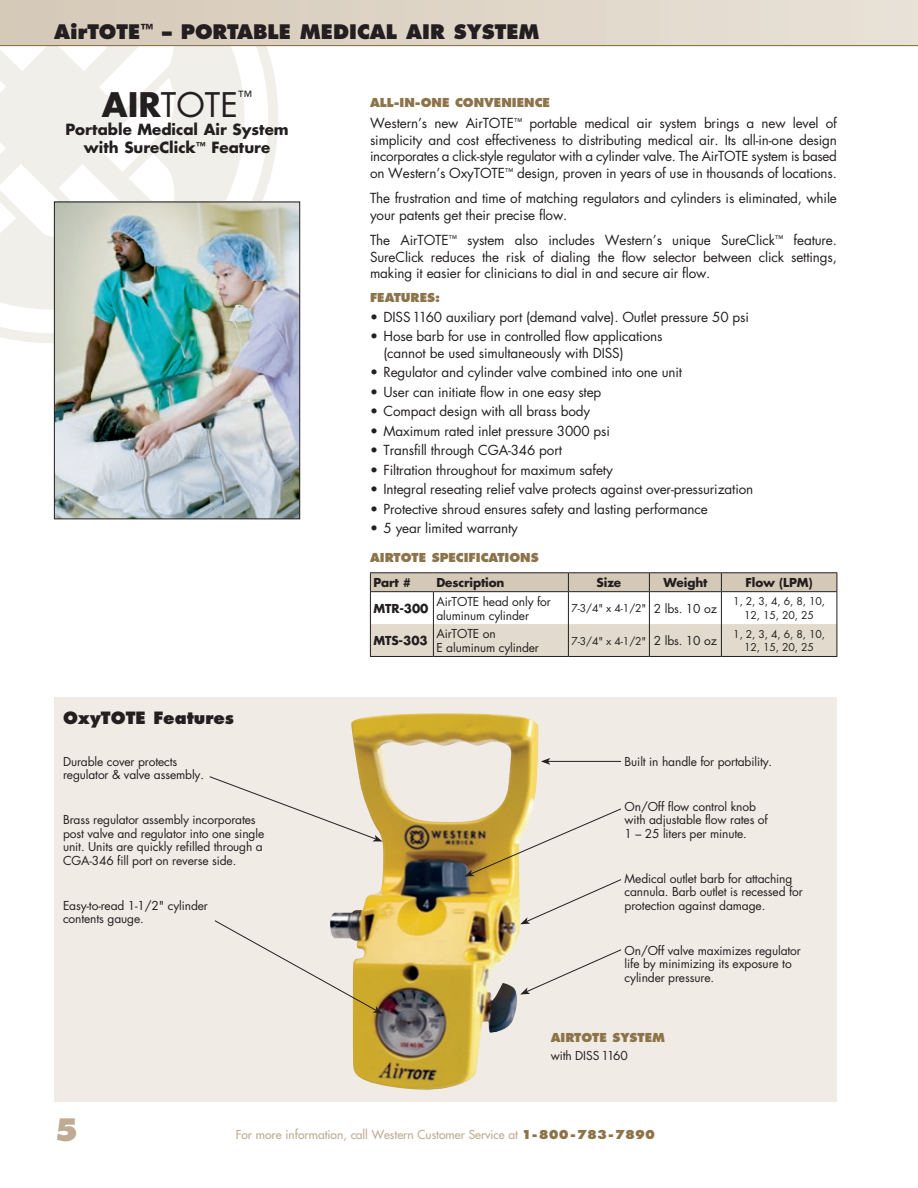
<style>
.page{position:relative;width:918px;height:1188px;background:#fff}
.page>*{position:absolute;margin:0;border:0;box-sizing:border-box;transform-origin:0 0}
.t1{font:33px "Futura Std";color:#231f20}
.t2{font:800 30px "Futura Std";color:#bdac93}
.t3{font:800 19.5px "Futura Std";color:#231f20}
.t4{font:800 16.5px "Futura Std";color:#231f20}
.t5{font:700 15px/18px "Futura Std";color:#231f20;text-align:center}
.t6{font:15px "Futura Std";color:#231f20}
.t7{font:13.5px/16.5px "Futura Std";letter-spacing:-.01em;color:#231f20;text-align:justify}
.t8{font:12px/13.5px "Futura Std";letter-spacing:-.01em;color:#231f20}
.t9{font:800 12px "Futura Std";color:#8d734a}
.t10{font:500 12px "Futura Std";color:#bdac93}
.t11{font:700 12px "Futura Std";letter-spacing:-.01em;color:#231f20}
.t12{font:10.5px/13.5px "Futura Std";letter-spacing:-.01em;color:#231f20;text-align:center}
.s1{font-weight:700}
.s2{font-size:12px}
.s3{font-weight:800;color:#8d734a}
</style>
<div class="page">
<svg style="left:0;top:46px;width:278px;height:297px"></svg>
<div style="left:0;top:0;width:918px;height:45px;background:linear-gradient(to right,#d5c8b7,#e9e2d7)"></div>
<hr style="left:0;top:45px;width:918px;height:1px;background:#8d734a">
<hr style="left:370px;top:572px;width:63px;height:1px;background:#231f20">
<hr style="left:433px;top:572px;width:135px;height:1px;background:#231f20">
<hr style="left:568px;top:572px;width:81px;height:1px;background:#231f20">
<hr style="left:649px;top:572px;width:72px;height:1px;background:#231f20">
<hr style="left:721px;top:572px;width:116px;height:1px;background:#231f20">
<svg style="left:370px;top:573px;width:468px;height:83px"></svg>
<hr style="left:370px;top:591px;width:63px;height:1px;background:#231f20">
<hr style="left:370px;top:592px;width:1px;height:32px;background:#231f20">
<hr style="left:433px;top:591px;width:135px;height:1px;background:#231f20">
<hr style="left:433px;top:592px;width:1px;height:32px;background:#231f20">
<hr style="left:568px;top:591px;width:81px;height:1px;background:#231f20">
<hr style="left:568px;top:592px;width:1px;height:32px;background:#231f20">
<hr style="left:649px;top:591px;width:72px;height:1px;background:#231f20">
<hr style="left:649px;top:592px;width:1px;height:32px;background:#231f20">
<hr style="left:721px;top:591px;width:116px;height:1px;background:#231f20">
<hr style="left:721px;top:592px;width:1px;height:32px;background:#231f20">
<hr style="left:837px;top:592px;width:1px;height:32px;background:#231f20">
<hr style="left:370px;top:624px;width:1px;height:32px;background:#231f20">
<hr style="left:433px;top:624px;width:1px;height:32px;background:#231f20">
<hr style="left:568px;top:624px;width:1px;height:32px;background:#231f20">
<hr style="left:649px;top:624px;width:1px;height:32px;background:#231f20">
<hr style="left:721px;top:624px;width:1px;height:32px;background:#231f20">
<hr style="left:837px;top:624px;width:1px;height:32px;background:#231f20">
<hr style="left:370px;top:656px;width:63px;height:1px;background:#231f20">
<hr style="left:433px;top:656px;width:135px;height:1px;background:#231f20">
<hr style="left:568px;top:656px;width:81px;height:1px;background:#231f20">
<hr style="left:649px;top:656px;width:72px;height:1px;background:#231f20">
<hr style="left:721px;top:656px;width:116px;height:1px;background:#231f20">
<div style="left:54px;top:698px;width:783px;height:404px;background:#f0ebe4"></div>
<img style="left:330px;top:713px;width:209px;height:377px">
<svg style="left:209px;top:776px;width:173px;height:66px"></svg>
<hr style="left:548px;top:761px;width:73px;height:1px;background:#231f20">
<svg style="left:541px;top:758px;width:9px;height:7px"></svg>
<svg style="left:464px;top:808px;width:157px;height:116px"></svg>
<svg style="left:520px;top:949px;width:101px;height:45px"></svg>
<svg style="left:214px;top:920px;width:168px;height:94px"></svg>
<img style="left:56px;top:204px;width:242px;height:313px">
<div style="left:54px;top:202px;width:246px;height:317px;border:1px solid #231f20"></div>
<h3 class="t3" style="left:54px;top:19px;width:487px">AirTOTE<sup>™</sup> – PORTABLE MEDICAL AIR SYSTEM</h3>
<h1 class="t1" style="left:102px;top:84px;width:137px"><span class="s1">AIR</span>TOTE</h1>
<p class="t6" style="left:238px;top:87px;width:16px">™</p>
<p class="t5" style="left:65px;top:120px;width:225px">Portable Medical Air System with SureClick<sup>™</sup> Feature</p>
<p class="t4" style="left:63px;top:708px;width:172px">OxyTOTE Features</p>
<p class="t8" style="left:63px;top:755px;width:143px">Durable cover protects regulator &amp; valve assembly.</p>
<p class="t8" style="left:63px;top:813px;width:203px">Brass regulator assembly incorporates post valve and regulator into one single unit. Units are quickly refilled through a CGA-346 fill port on reverse side.</p>
<p class="t8" style="left:63px;top:899px;width:147px">Easy-to-read 1-1/2" cylinder contents gauge.</p>
<p class="t9" style="left:370px;top:95px;width:182px">ALL-IN-ONE CONVENIENCE</p>
<p class="t7" style="left:370px;top:115px;width:469px">Western’s new AirTOTE<sup>™</sup> portable medical air system brings a new level of simplicity and cost effectiveness to distributing medical air. Its all-in-one design incorporates a click-style regulator with a cylinder valve. The AirTOTE system is based on Western’s OxyTOTE<sup>™</sup> design, proven in years of use in thousands of locations.</p>
<p class="t7" style="left:370px;top:190px;width:468px">The frustration and time of matching regulators and cylinders is eliminated, while your patents get their precise flow.</p>
<p class="t7" style="left:370px;top:232px;width:468px">The AirTOTE<sup>™</sup> system also includes Western’s unique SureClick<sup>™</sup> feature.<br>SureClick reduces the risk of dialing the flow selector between click settings, making it easier for clinicians to dial in and secure air flow.</p>
<p class="t9" style="left:370px;top:290px;width:72px">FEATURES:</p>
<p class="t7" style="left:370px;top:309px;width:381px">• DISS 1160 auxiliary port (demand valve). Outlet pressure 50 psi</p>
<p class="t7" style="left:384px;top:328px;width:281px;text-indent:-14px">• Hose barb for use in controlled flow applications (cannot be used simultaneously with DISS)</p>
<p class="t7" style="left:370px;top:364px;width:314px">• Regulator and cylinder valve combined into one unit</p>
<p class="t7" style="left:370px;top:384px;width:233px">• User can initiate flow in one easy step</p>
<p class="t7" style="left:370px;top:403px;width:222px">• Compact design with all brass body</p>
<p class="t7" style="left:370px;top:423px;width:242px">• Maximum rated inlet pressure 3000 psi</p>
<p class="t7" style="left:370px;top:442px;width:194px">• Transfill through CGA-346 port</p>
<p class="t7" style="left:370px;top:462px;width:244px">• Filtration throughout for maximum safety</p>
<p class="t7" style="left:370px;top:481px;width:385px">• Integral reseating relief valve protects against over-pressurization</p>
<p class="t7" style="left:370px;top:501px;width:339px">• Protective shroud ensures safety and lasting performance</p>
<p class="t7" style="left:370px;top:520px;width:149px">• 5 year limited warranty</p>
<p class="t9" style="left:370px;top:550px;width:170px">AIRTOTE SPECIFICATIONS</p>
<p class="t11" style="left:373px;top:575px;width:39px">Part #</p>
<p class="t11" style="left:436px;top:575px;width:70px">Description</p>
<p class="t11" style="left:597px;top:575px;width:26px">Size</p>
<p class="t11" style="left:663px;top:575px;width:46px">Weight</p>
<p class="t11" style="left:746px;top:575px;width:69px">Flow (LPM)</p>
<p class="t11" style="left:373px;top:600px;width:57px">MTR-300</p>
<p class="t8" style="left:436px;top:595px;width:116px">AirTOTE head only for aluminum cylinder</p>
<p class="t12" style="left:571px;top:602px;width:147px">7-3/4" x 4-1/2" <span class="s2">2 lbs. 10 oz</span></p>
<p class="t12" style="left:733px;top:595px;width:93px">1, 2, 3, 4, 6, 8, 10,<br>12, 15, 20, 25</p>
<p class="t11" style="left:373px;top:633px;width:56px">MTS-303</p>
<p class="t8" style="left:436px;top:627px;width:104px">AirTOTE on<br>E aluminum cylinder</p>
<p class="t12" style="left:571px;top:634px;width:147px">7-3/4" x 4-1/2" <span class="s2">2 lbs. 10 oz</span></p>
<p class="t12" style="left:733px;top:627px;width:93px">1, 2, 3, 4, 6, 8, 10,<br>12, 15, 20, 25</p>
<p class="t8" style="left:625px;top:755px;width:149px">Built in handle for portability.</p>
<p class="t8" style="left:625px;top:800px;width:145px">On/Off flow control knob with adjustable flow rates of<br>1 – 25 liters per minute.</p>
<p class="t8" style="left:625px;top:872px;width:180px">Medical outlet barb for attaching cannula. Barb outlet is recessed for protection against damage.</p>
<p class="t8" style="left:625px;top:944px;width:178px">On/Off valve maximizes regulator life by minimizing its exposure to cylinder pressure.</p>
<p class="t9" style="left:551px;top:1030px;width:116px">AIRTOTE SYSTEM</p>
<p class="t8" style="left:551px;top:1049px;width:79px">with DISS 1160</p>
<h2 class="t2" style="left:54px;top:1110px;width:26px">5</h2>
<p class="t10" style="left:236px;top:1127px;width:421px">For more information, call Western Customer Service at <span class="s3">1-800-783-7890</span></p>
</div>
